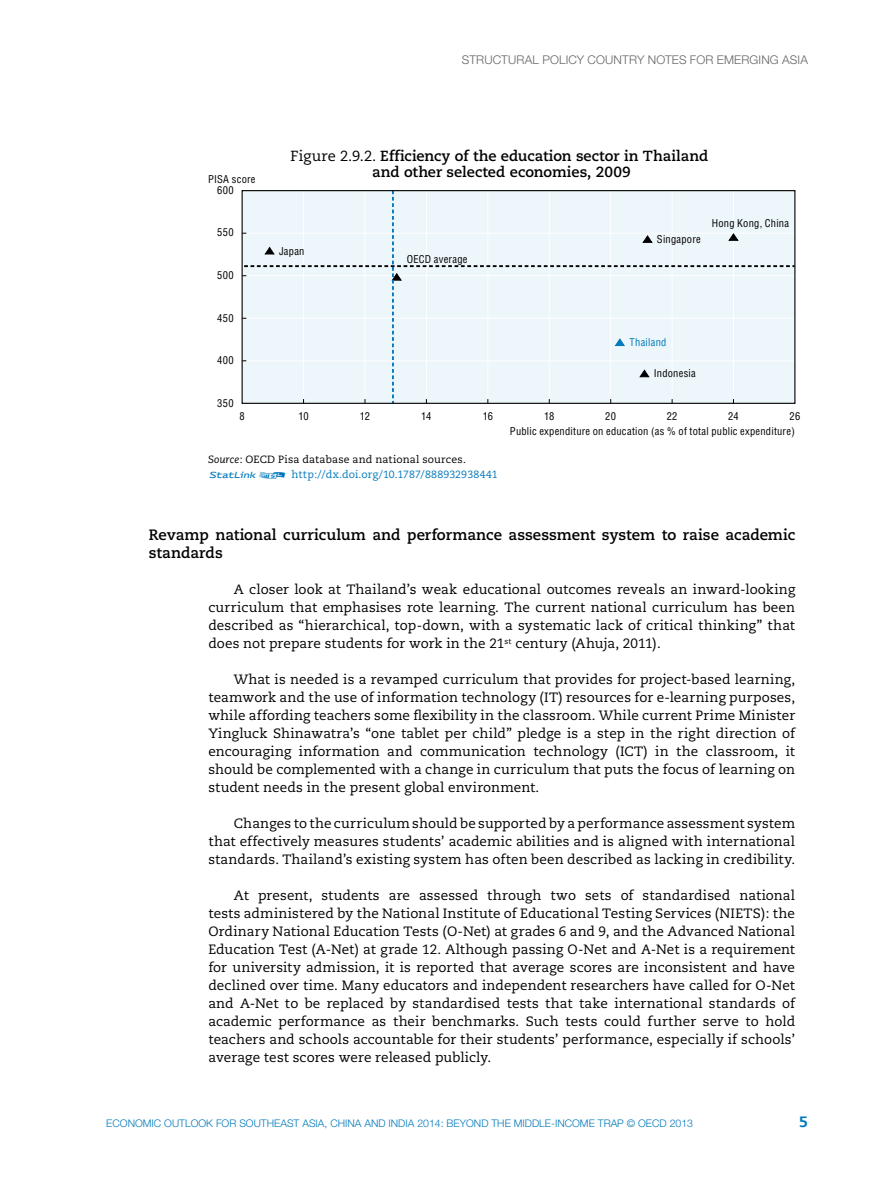
<style>
.page{position:relative;width:893px;height:1191px;background:#fff}
.page>*{position:absolute;margin:0;border:0;box-sizing:border-box;transform-origin:0 0}
.t1{font:700 15px/18px "Caecilia";color:#000}
.t2{font:800 15px "Caecilia";color:#0079bc}
.t3{font:700 14.55px/16.5px "Caecilia";color:#000;text-align:center}
.t4{font:13.5px/18px "Caecilia";letter-spacing:.01em;color:#000;text-align:justify}
.t5{font:300 12px "Helvetica Neue";color:#646567}
.t6{font:condensed 10.5px "Helvetica";letter-spacing:.025em;color:#000}
.t7{font:300 10.5px "Helvetica Neue";color:#0079bc}
.t8{font:10.5px/15.3px "Caecilia";letter-spacing:.015em;color:#0079bc}
.t9{font:condensed 10.5px "Helvetica";letter-spacing:.025em;color:#0079bc}
.s1{font-weight:400}
.s2{font-style:italic;color:#000}
.s3{color:#000}
.s4{font-family:"Stat Link"}
</style>
<div class="page">
<div style="left:244px;top:192px;width:549px;height:210px;background:#edf6fa"></div>
<div style="left:242px;top:190px;width:553px;height:214px;border:1px solid #000"></div>
<p class="t5" style="left:462px;top:52px;width:17px">STRUCTURAL</p>
<p class="t5" style="left:542px;top:52px;width:16px">POLICY</p>
<p class="t5" style="left:587px;top:52px;width:10px">COUNTRY</p>
<p class="t5" style="left:648px;top:52px;width:9px">NOTES</p>
<p class="t5" style="left:690px;top:52px;width:9px">FOR</p>
<p class="t5" style="left:717px;top:52px;width:9px">EMER</p>
<p class="t5" style="left:749px;top:52px;width:41px">GING ASIA</p>
<p class="t6" style="left:208px;top:173px;width:49px">PISA score</p>
<p class="t6" style="left:217px;top:183px;width:18px">600</p>
<p class="t6" style="left:217px;top:226px;width:18px">550</p>
<p class="t6" style="left:217px;top:269px;width:18px">500</p>
<p class="t6" style="left:217px;top:311px;width:18px">450</p>
<p class="t6" style="left:217px;top:354px;width:18px">400</p>
<p class="t6" style="left:217px;top:396px;width:18px">350</p>
<p class="t3" style="left:290px;top:147px;width:419px"><span class="s1">Figure 2.9.2.</span> Efficiency of the education sector in Thailand and other selected economies, 2009</p>
<p class="t6" style="left:279px;top:244px;width:27px">Japan</p>
<p class="t6" style="left:407px;top:252px;width:62px">OECD average</p>
<p class="t6" style="left:657px;top:232px;width:45px">Singapore</p>
<p class="t6" style="left:712px;top:217px;width:79px">Hong Kong, China</p>
<p class="t9" style="left:630px;top:336px;width:38px">Thailand</p>
<p class="t6" style="left:654px;top:367px;width:44px">Indonesia</p>
<p class="t6" style="left:239px;top:409px;width:7px">8</p>
<p class="t6" style="left:298px;top:409px;width:12px">10</p>
<p class="t6" style="left:360px;top:409px;width:12px">12</p>
<p class="t6" style="left:421px;top:409px;width:12px">14</p>
<p class="t6" style="left:483px;top:409px;width:12px">16</p>
<p class="t6" style="left:544px;top:409px;width:12px">18</p>
<p class="t6" style="left:605px;top:409px;width:12px">20</p>
<p class="t6" style="left:667px;top:409px;width:12px">22</p>
<p class="t6" style="left:728px;top:409px;width:12px">24</p>
<p class="t6" style="left:789px;top:409px;width:12px">26</p>
<p class="t8" style="left:208px;top:452px;width:291px"><span class="s2">Source</span><span class="s3">: OECD Pisa database and national sources.<br></span><span class="s4">12</span> http://dx.doi.org/10.1787/888932938441</p>
<p class="t6" style="left:510px;top:424px;width:286px">Public expenditure on education (as % of total public expenditure)</p>
<p class="t1" style="left:149px;top:526px;width:648px">Revamp national curriculum and performance assessment system to raise academic standards</p>
<p class="t4" style="left:208px;top:581px;width:588px;text-indent:26px">A closer look at Thailand’s weak educational outcomes reveals an inward-looking curriculum that emphasises rote learning. The current national curriculum has been described as “hierarchical, top-down, with a systematic lack of critical thinking” that does not prepare students for work in the 21<sup>st</sup> century (Ahuja, 2011).</p>
<p class="t4" style="left:208px;top:671px;width:588px;text-indent:26px">What is needed is a revamped curriculum that provides for project-based learning, teamwork and the use of information technology (IT) resources for e-learning purposes, while affording teachers some flexibility in the classroom. While current Prime Minister Yingluck Shinawatra’s “one tablet per child” pledge is a step in the right direction of encouraging information and communication technology (ICT) in the classroom, it should be complemented with a change in curriculum that puts the focus of learning on student needs in the present global environment.</p>
<p class="t4" style="left:208px;top:815px;width:588px;text-indent:26px">Changes to the curriculum should be supported by a performance assessment system that effectively measures students’ academic abilities and is aligned with international standards. Thailand’s existing system has often been described as lacking in credibility.</p>
<p class="t4" style="left:208px;top:887px;width:588px;text-indent:26px">At present, students are assessed through two sets of standardised national tests administered by the National Institute of Educational Testing Services (NIETS): the Ordinary National Education Tests (O-Net) at grades 6 and 9, and the Advanced National Education Test (A-Net) at grade 12. Although passing O-Net and A-Net is a requirement for university admission, it is reported that average scores are inconsistent and have declined over time. Many educators and independent researchers have called for O-Net and A-Net to be replaced by standardised tests that take international standards of academic performance as their benchmarks. Such tests could further serve to hold teachers and schools accountable for their students’ performance, especially if schools’ average test scores were released publicly.</p>
<p class="t7" style="left:106px;top:1117px;width:588px">ECONOMIC OUTLOOK FOR SOUTHEAST ASIA, CHINA AND INDIA 2014: BEYOND THE MIDDLE-INCOME TRAP © OECD 2013</p>
<p class="t2" style="left:799px;top:1112px;width:10px">5</p>
</div>
